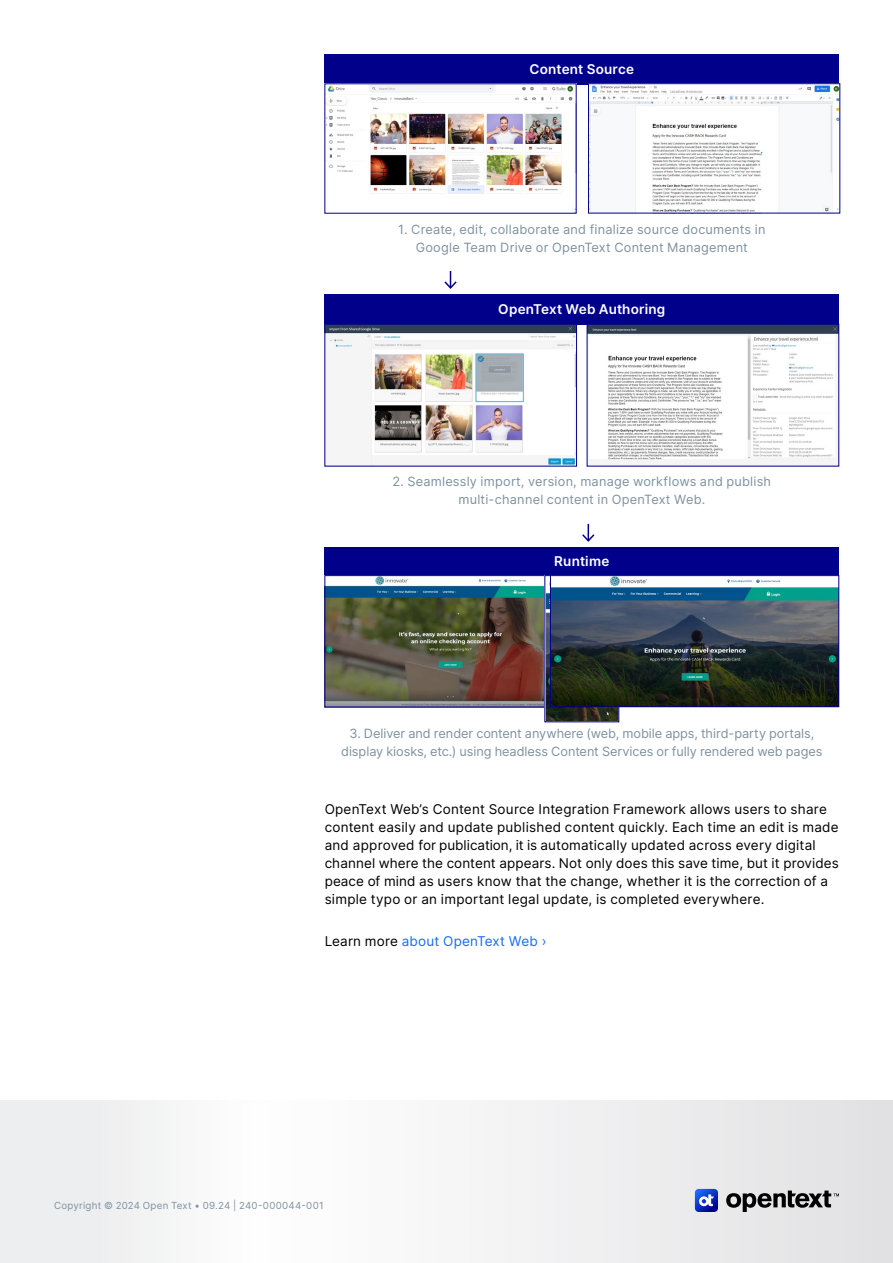
<style>
.page{position:relative;width:893px;height:1263px;background:#fff}
.page>*{position:absolute;margin:0;border:0;box-sizing:border-box;transform-origin:0 0}
.Body{font:13.5px/18px "Inter";letter-spacing:.01em;color:#000}
.Body-2{font:600 13.5px "Inter";letter-spacing:.015em;color:#fff}
.Body-3{font:13.5px "Inter";letter-spacing:.01em;color:#1a6aff}
.t1{font:12.75px/18px "Inter";letter-spacing:.005em;color:#7e929f;text-align:center}
.t2{font:9.75px "Inter";letter-spacing:.025em;color:#7e929f}
.s1{color:#000}
</style>
<div class="page">
<svg style="left:0;top:1101px;width:893px;height:162px"></svg>
<svg style="left:726px;top:1190px;width:113px;height:22px;background:#8c8c8d"></svg>
<svg style="left:695px;top:1189px;width:23px;height:23px"></svg>
<div style="left:325px;top:54px;width:514px;height:30px;background:#00008b"></div>
<img style="left:327px;top:86px;width:247px;height:125px">
<img style="left:590px;top:85px;width:248px;height:126px">
<div style="left:588px;top:83px;width:252px;height:130px;border:1px solid #00008b"></div>
<svg style="left:444px;top:271px;width:13px;height:18px"></svg>
<div style="left:325px;top:294px;width:514px;height:30px;background:#00008b"></div>
<img style="left:327px;top:326px;width:248px;height:138px">
<div style="left:325px;top:324px;width:252px;height:142px;border:1px solid #00008b"></div>
<img style="left:589px;top:326px;width:248px;height:138px">
<div style="left:587px;top:324px;width:252px;height:142px;border:1px solid #00008b"></div>
<svg style="left:582px;top:524px;width:13px;height:18px"></svg>
<div style="left:325px;top:547px;width:514px;height:28px;background:#00008b"></div>
<img style="left:327px;top:577px;width:218px;height:128px">
<div style="left:325px;top:575px;width:252px;height:132px;border:1px solid #00008b"></div>
<img style="left:547px;top:581px;width:70px;height:139px">
<img style="left:552px;top:577px;width:285px;height:128px">
<div style="left:550px;top:575px;width:289px;height:132px;border:1px solid #00008b"></div>
<p class="Body-2" style="left:530px;top:59px;width:106px">Content Source</p>
<p class="t1" style="left:398px;top:220px;width:369px">1. Create, edit, collaborate and finalize source documents in<br>Google Team Drive or OpenText Content Management</p>
<p class="Body-2" style="left:498px;top:299px;width:169px">OpenText Web Authoring</p>
<p class="t1" style="left:393px;top:472px;width:380px">2. Seamlessly import, version, manage workflows and publish multi-channel content in OpenText Web.</p>
<p class="Body-2" style="left:554px;top:551px;width:57px">Runtime</p>
<p class="t1" style="left:341px;top:724px;width:483px">3. Deliver and render content anywhere (web, mobile apps, third-party portals, display kiosks, etc.) using headless Content Services or fully rendered web pages</p>
<p class="Body" style="left:325px;top:800px;width:516px">OpenText Web’s Content Source Integration Framework allows users to share content easily and update published content quickly. Each time an edit is made and approved for publication, it is automatically updated across every digital channel where the content appears. Not only does this save time, but it provides peace of mind as users know that the change, whether it is the correction of a simple typo or an important legal update, is completed everywhere.</p>
<p class="Body-3" style="left:325px;top:931px;width:223px"><span class="s1">Learn more</span> about OpenText Web ›</p>
<p class="t2" style="left:54px;top:1198px;width:271px">Copyright © 2024 Open Text • 09.24 | 240-000044-001</p>
</div>
